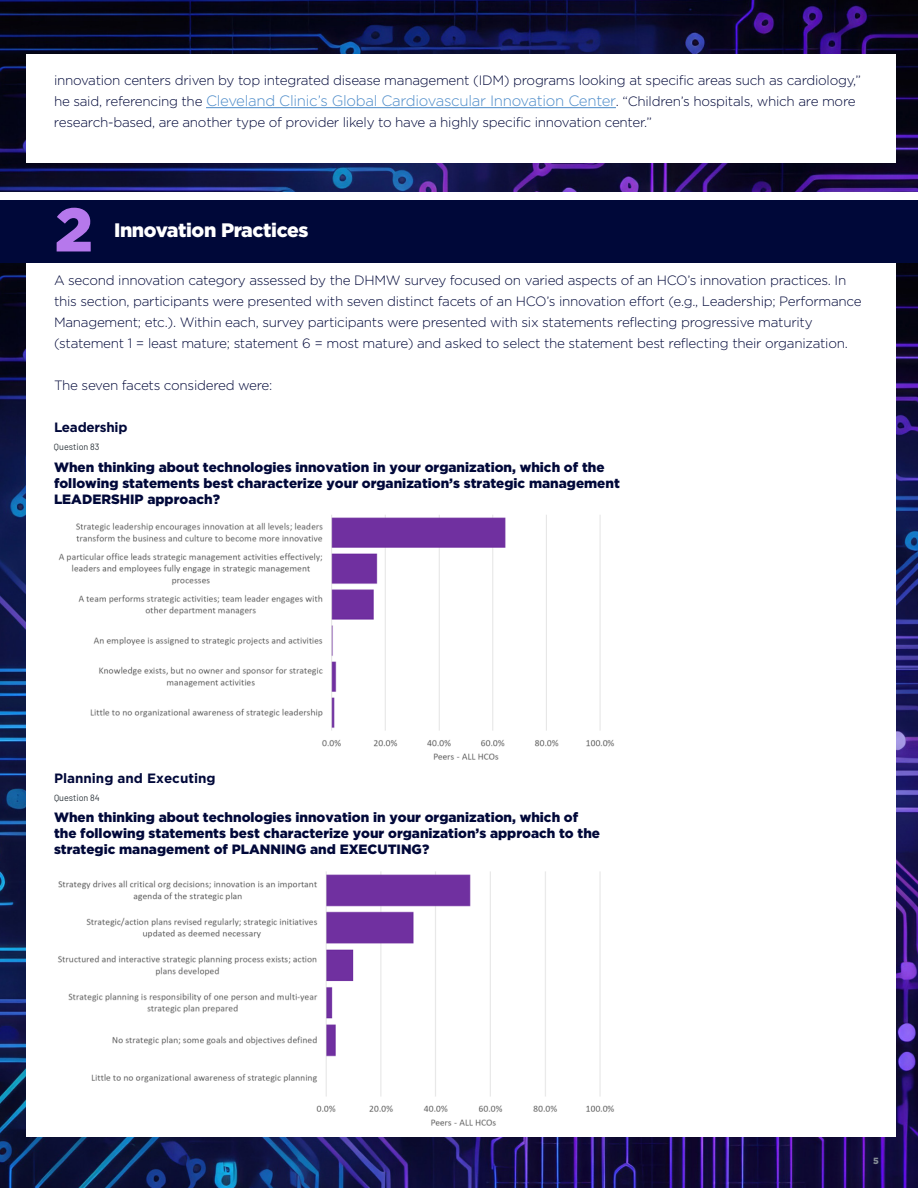
<style>
.page{position:relative;width:918px;height:1188px;background:#fff}
.page>*{position:absolute;margin:0;border:0;box-sizing:border-box;transform-origin:0 0}
.t1{font:900 61.5px "Gotham";color:#b678ec}
.t2{font:900 19.5px "Gotham";letter-spacing:-.02em;color:#fff}
.t3{font:300 13.5px/21px "Gotham";letter-spacing:-.02em;color:#000839}
.t4{font:900 13.5px/16.2px "Gotham";color:#000839}
.t5{font:700 13.5px "Gotham";color:#000839}
.t6{font:700 13.5px "Gotham";letter-spacing:-.02em;color:#000839}
.t7{font:9px "Barlow";color:#2b333a}
.t8{font:900 9px "Gotham";color:#858d96}
.s1{font-size:15px;color:#4c8bc9}
</style>
<div class="page">
<img style="left:0;top:0;width:918px;height:191px">
<img style="left:0;top:263px;width:918px;height:925px">
<div style="left:26px;top:54px;width:870px;height:109px;background:#fff"></div>
<div style="left:26px;top:263px;width:870px;height:874px;background:#fff"></div>
<div style="left:0;top:200px;width:918px;height:63px;background:#000839"></div>
<hr style="left:206px;top:107px;width:410px;height:1px;background:#4c8bc9">
<img style="left:58px;top:515px;width:557px;height:245px">
<img style="left:58px;top:871px;width:556px;height:255px">
<p class="t3" style="left:54px;top:70px;width:809px">innovation centers driven by top integrated disease management (IDM) programs looking at specific areas such as cardiology,” he said, referencing the <span class="s1">Cleveland Clinic’s Global Cardiovascular Innovation Center</span>. “Children’s hospitals, which are more research-based, are another type of provider likely to have a highly specific innovation center.”</p>
<h1 class="t1" style="left:55px;top:194px;width:40px">2</h1>
<h2 class="t2" style="left:114px;top:219px;width:196px">Innovation Practices</h2>
<p class="t3" style="left:54px;top:269px;width:809px">A second innovation category assessed by the DHMW survey focused on varied aspects of an HCO’s innovation practices. In this section, participants were presented with seven distinct facets of an HCO’s innovation effort (e.g., Leadership; Performance Management; etc.). Within each, survey participants were presented with six statements reflecting progressive maturity (statement 1 = least mature; statement 6 = most mature) and asked to select the statement best reflecting their organization.</p>
<p class="t3" style="left:54px;top:374px;width:220px">The seven facets considered were:</p>
<p class="t6" style="left:54px;top:419px;width:75px">Leadership</p>
<p class="t7" style="left:54px;top:440px;width:47px">Question 83</p>
<p class="t4" style="left:54px;top:459px;width:567px">When thinking about technologies innovation in your organization, which of the following statements best characterize your organization’s strategic management<br>LEADERSHIP approach?</p>
<p class="t5" style="left:54px;top:771px;width:163px">Planning and Executing</p>
<p class="t7" style="left:54px;top:791px;width:47px">Question 84</p>
<p class="t4" style="left:54px;top:809px;width:548px">When thinking about technologies innovation in your organization, which of the following statements best characterize your organization’s approach to the strategic management of PLANNING and EXECUTING?</p>
<p class="t8" style="left:873px;top:1156px;width:7px">5</p>
</div>
